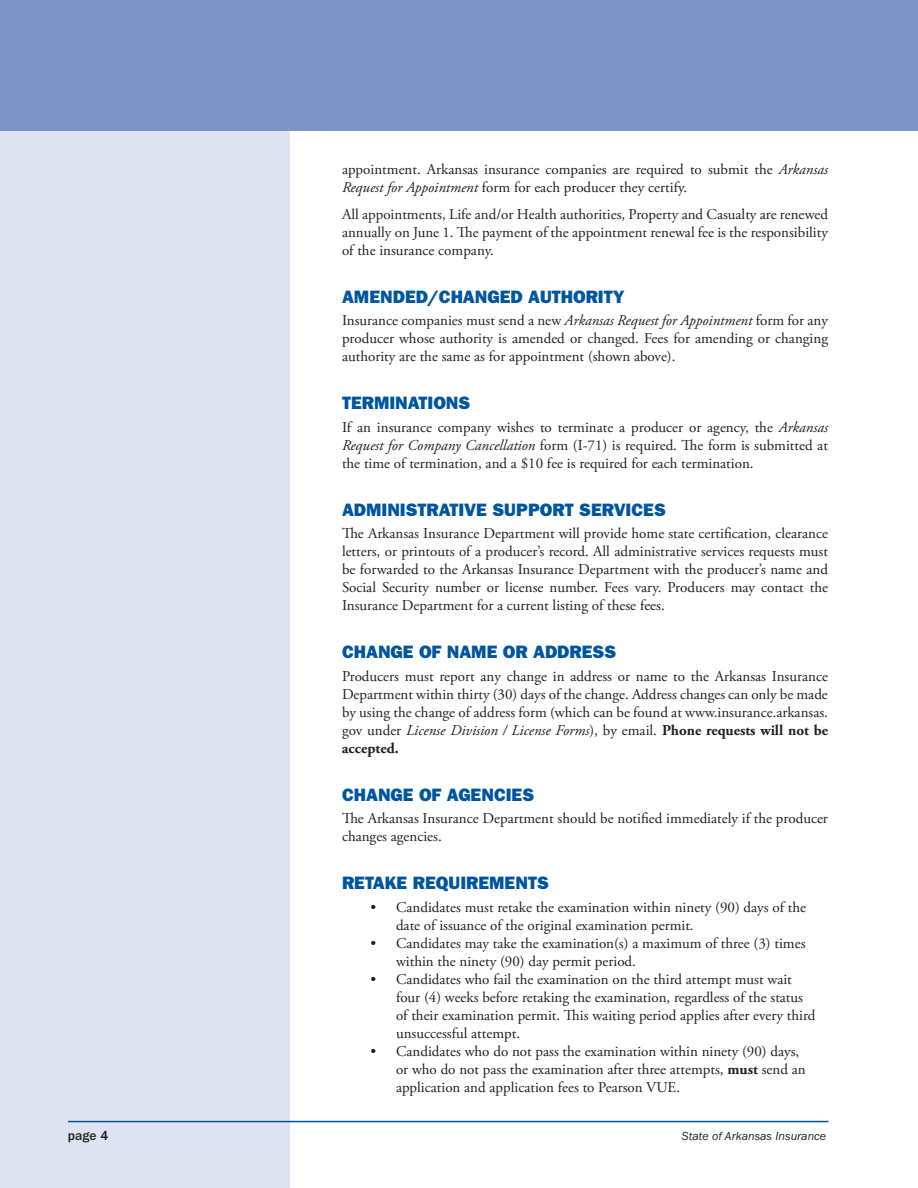
<style>
.page{position:relative;width:918px;height:1188px;background:#fff}
.page>*{position:absolute;margin:0;border:0;box-sizing:border-box;transform-origin:0 0}
.t1{font:18px "ITC Franklin Gothic Std Hvy";letter-spacing:.015em;color:#00559f}
.t2{font:18px "ITC Franklin Gothic Std Hvy";letter-spacing:.1em;color:#00559f}
.t3{font:18px "ITC Franklin Gothic Std Hvy";letter-spacing:.045em;color:#00559f}
.t4{font:15px/18px "Adobe Garamond Pro";color:#231f20}
.t5{font:500 13.5px "ITC Franklin Gothic Std";color:#231f20}
.t6{font:italic 12px "ITC Franklin Gothic Std";color:#231f20}
.s1{font-style:italic}
.s2{font-weight:700}
</style>
<div class="page">
<div style="left:0;top:0;width:290px;height:1188px;background:#dee2f1"></div>
<div style="left:0;top:0;width:918px;height:130px;background:#7d93c6"></div>
<hr style="left:68px;top:1121px;width:760px;height:1px;background:#00559f">
<p class="t4" style="left:342px;top:160px;width:488px">appointment. Arkansas insurance companies are required to submit the <span class="s1">Arkansas<br>Request for Appointment</span> form for each producer they certify.</p>
<p class="t4" style="left:342px;top:205px;width:488px;text-align:justify">All appointments, Life and/or Health authorities, Property and Casualty are renewed annually on June 1. The payment of the appointment renewal fee is the responsibility of the insurance company.</p>
<p class="t3" style="left:342px;top:286px;width:284px">AM ENDED/CHANGED AUTHORITY</p>
<p class="t4" style="left:342px;top:312px;width:488px;text-align:justify">Insurance companies must send a new <span class="s1">Arkansas Request for Appointment</span> form for any producer whose authority is amended or changed. Fees for amending or changing authority are the same as for appointment (shown above).</p>
<p class="t1" style="left:342px;top:392px;width:130px">TERM INATIONS</p>
<p class="t4" style="left:342px;top:418px;width:488px;text-align:justify">If an insurance company wishes to terminate a producer or agency, the <span class="s1">Arkansas Request for Company Cancellation</span> form (I-71) is required. The form is submitted at the time of termination, and a $10 fee is required for each termination.</p>
<p class="t2" style="left:342px;top:499px;width:325px">ADMINISTRATIVE SUPPORT SERVICES</p>
<p class="t4" style="left:342px;top:525px;width:488px;text-align:justify">The Arkansas Insurance Department will provide home state certification, clearance letters, or printouts of a producer’s record. All administrative services requests must be forwarded to the Arkansas Insurance Department with the producer’s name and Social Security number or license number. Fees vary. Producers may contact the Insurance Department for a current listing of these fees.</p>
<p class="t1" style="left:342px;top:641px;width:276px">CHANGE OF NAME OR ADDRESS</p>
<p class="t4" style="left:342px;top:667px;width:488px;text-align:justify">Producers must report any change in address or name to the Arkansas Insurance Department within thirty (30) days of the change. Address changes can only be made by using the change of address form (which can be found at www.insurance.arkansas. gov under <span class="s1">License Division / License Forms</span>), by email. <span class="s2">Phone requests will not be accepted.</span></p>
<p class="t1" style="left:342px;top:784px;width:194px">CHANGE OF AGENCIES</p>
<p class="t4" style="left:342px;top:810px;width:487px">The Arkansas Insurance Department should be notified immediately if the producer changes agencies.</p>
<p class="t1" style="left:342px;top:872px;width:208px">RETAKE REQUIREMENTS</p>
<p class="t4" style="left:396px;top:898px;width:412px;text-indent:-25px">• Candidates must retake the examination within ninety (90) days of the date of issuance of the original examination permit.</p>
<p class="t4" style="left:396px;top:934px;width:411px;text-indent:-25px">• Candidates may take the examination(s) a maximum of three (3) times within the ninety (90) day permit period.</p>
<p class="t4" style="left:396px;top:970px;width:421px;text-indent:-25px">• Candidates who fail the examination on the third attempt must wait four (4) weeks before retaking the examination, regardless of the status of their examination permit. This waiting period applies after every third unsuccessful attempt.</p>
<p class="t4" style="left:396px;top:1042px;width:411px;text-indent:-25px">• Candidates who do not pass the examination within ninety (90) days, or who do not pass the examination after three attempts, <span class="s2">must</span> send an application and application fees to Pearson VUE.</p>
<p class="t5" style="left:68px;top:1128px;width:42px">page 4</p>
<p class="t6" style="left:682px;top:1130px;width:146px">State of Arkansas Insurance</p>
</div>
